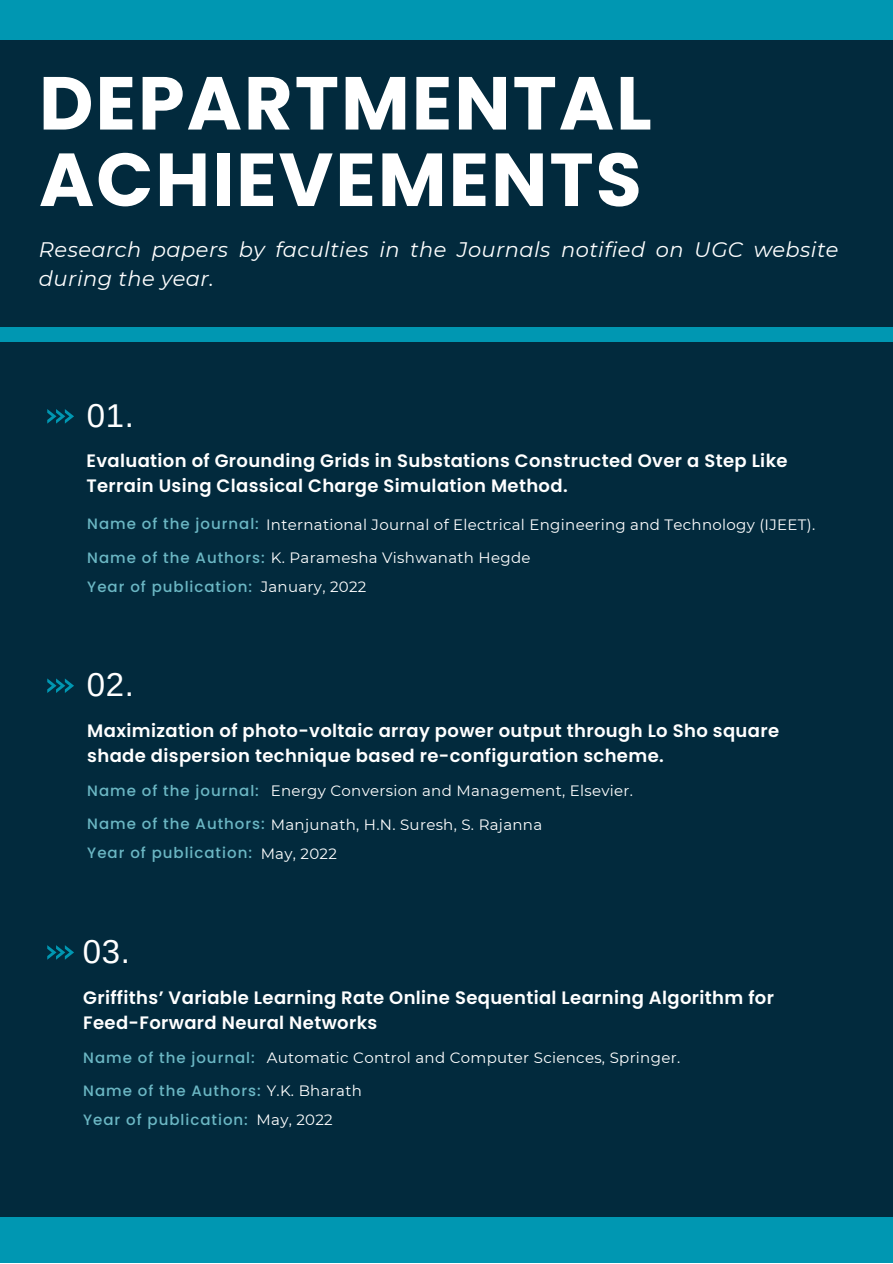
<style>
.page{position:relative;width:893px;height:1264px;background:#fff}
.page>*{position:absolute;margin:0;border:0;box-sizing:border-box;transform-origin:0 0}
.t1{font:700 75px/76.5px "Poppins";letter-spacing:.025em;color:#fff}
.t2{font:33px "Arimo";color:#fff}
.t3{font:italic 21px/29.2px "Montserrat";letter-spacing:.02em;color:#fff}
.t4{font:600 18px/24.8px "Poppins";letter-spacing:.02em;color:#fff}
.t5{font:15px "Montserrat";letter-spacing:.02em;color:#fff}
.t6{font:500 15px "Poppins";letter-spacing:.065em;color:#6bb7c4}
.s1{font-family:"Poppins";font-weight:500;color:#6bb7c4}
.s2{font-family:"Montserrat";font-weight:400;color:#fff}
</style>
<div class="page">
<div style="left:0;top:0;width:892px;height:1262px;background:#022a3d"></div>
<div style="left:0;top:327px;width:892px;height:14px;background:#0097b2"></div>
<div style="left:0;top:0;width:892px;height:39px;background:#0097b2"></div>
<div style="left:0;top:1216px;width:892px;height:46px;background:#0097b2"></div>
<svg style="left:47px;top:409px;width:27px;height:14px"></svg>
<svg style="left:47px;top:678px;width:27px;height:15px"></svg>
<svg style="left:47px;top:945px;width:27px;height:14px"></svg>
<h1 class="t1" style="left:39px;top:65px;width:614px">DEPARTMENTAL<br>ACHIEVEMENTS</h1>
<p class="t3" style="left:39px;top:235px;width:801px">Research papers by faculties in the Journals notified on UGC website during the year.</p>
<h2 class="t2" style="left:87px;top:397px;width:49px">01.</h2>
<p class="t4" style="left:86px;top:449px;width:702px">Evaluation of Grounding Grids in Substations Constructed Over a Step Like<br>Terrain Using Classical Charge Simulation Method.</p>
<p class="t6" style="left:87px;top:513px;width:173px">Name of the journal:</p>
<p class="t5" style="left:266px;top:516px;width:550px">International Journal of Electrical Engineering and Technology (IJEET).</p>
<p class="t5" style="left:87px;top:548px;width:444px"><span class="s1">Name of the Authors:</span> K. Paramesha Vishwanath Hegde</p>
<p class="t6" style="left:87px;top:576px;width:166px">Year of publication:</p>
<p class="t5" style="left:261px;top:577px;width:107px">January, 2022</p>
<h2 class="t2" style="left:87px;top:666px;width:49px">02.</h2>
<p class="t4" style="left:87px;top:718px;width:693px">Maximization of photo-voltaic array power output through Lo Sho square shade dispersion technique based re-configuration scheme.</p>
<p class="t6" style="left:87px;top:780px;width:173px">Name of the journal:</p>
<p class="t5" style="left:271px;top:781px;width:364px">Energy Conversion and Management, Elsevier.</p>
<p class="t5" style="left:87px;top:815px;width:456px"><span class="s1">Name of the Authors:</span> Manjunath, H.N. Suresh, S. Rajanna</p>
<p class="t6" style="left:87px;top:842px;width:166px">Year of publication:</p>
<p class="t5" style="left:261px;top:844px;width:78px">May, 2022</p>
<h2 class="t2" style="left:83px;top:933px;width:49px">03.</h2>
<p class="t4" style="left:83px;top:985px;width:692px">Griffiths’ Variable Learning Rate Online Sequential Learning Algorithm for<br>Feed-Forward Neural Networks</p>
<p class="t6" style="left:83px;top:1046px;width:173px">Name of the journal:</p>
<p class="t5" style="left:267px;top:1048px;width:415px">Automatic Control and Computer Sciences, Springer.</p>
<p class="t6" style="left:83px;top:1080px;width:280px">Name of the Authors: <span class="s2">Y.K. Bharath</span></p>
<p class="t6" style="left:83px;top:1109px;width:166px">Year of publication:</p>
<p class="t5" style="left:256px;top:1110px;width:78px">May, 2022</p>
</div>
